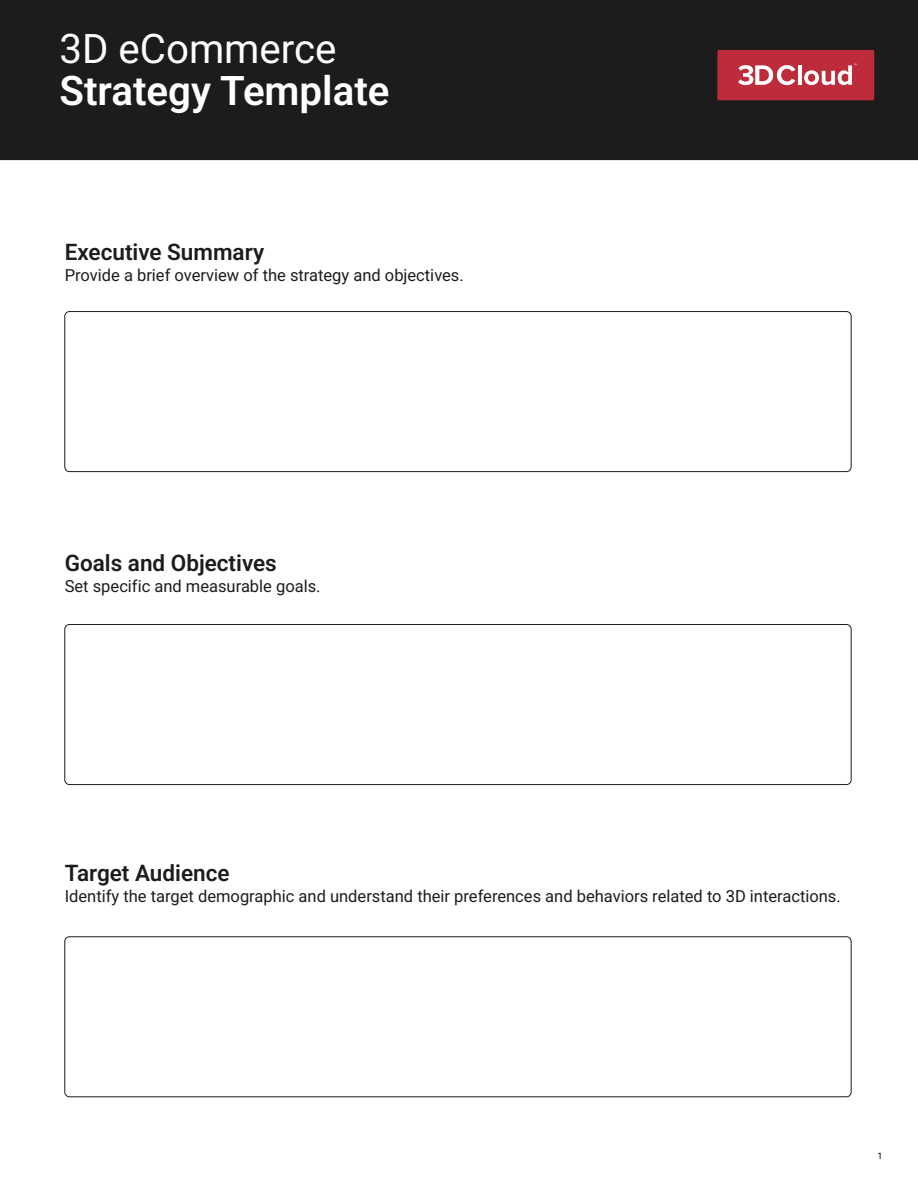
<style>
.page{position:relative;width:918px;height:1188px;background:#fff}
.page>*{position:absolute;margin:0;border:0;box-sizing:border-box;transform-origin:0 0}
.t1{font:40.2px/42px "Roboto";color:#fff}
.t2{font:22.5px "Roboto";color:#1c1c1c}
.t3{font:16.5px "Roboto";color:#1c1c1c}
.t4{font:9px "Roboto";color:#000}
</style>
<div class="page">
<div style="left:64px;top:311px;width:788px;height:161px;border:1px solid #1c1c1c;border-radius:5px"></div>
<div style="left:64px;top:624px;width:788px;height:161px;border:1px solid #1c1c1c;border-radius:5px"></div>
<div style="left:64px;top:936px;width:788px;height:161px;border:1px solid #1c1c1c;border-radius:5px"></div>
<div style="left:0;top:0;width:918px;height:160px;background:#1c1c1c"></div>
<div style="left:717px;top:50px;width:157px;height:50px;background:#be2c3b"></div>
<svg style="left:738px;top:65px;width:57px;height:20px"></svg>
<hr style="left:798px;top:65px;width:3px;height:20px;background:#fff">
<svg style="left:804px;top:64px;width:53px;height:21px"></svg>
<h1 class="t1" style="left:60px;top:26px;width:331px">3D eCommerce<br>Strategy Template</h1>
<h2 class="t2" style="left:65px;top:236px;width:201px">Executive Summary</h2>
<p class="t3" style="left:65px;top:263px;width:401px">Provide a brief overview of the strategy and objectives.</p>
<h2 class="t2" style="left:65px;top:548px;width:214px">Goals and Objectives</h2>
<p class="t3" style="left:65px;top:575px;width:257px">Set specific and measurable goals.</p>
<h2 class="t2" style="left:65px;top:858px;width:166px">Target Audience</h2>
<p class="t3" style="left:65px;top:885px;width:778px">Identify the target demographic and understand their preferences and behaviors related to 3D interactions.</p>
<p class="t4" style="left:878px;top:1150px;width:7px">1</p>
</div>
